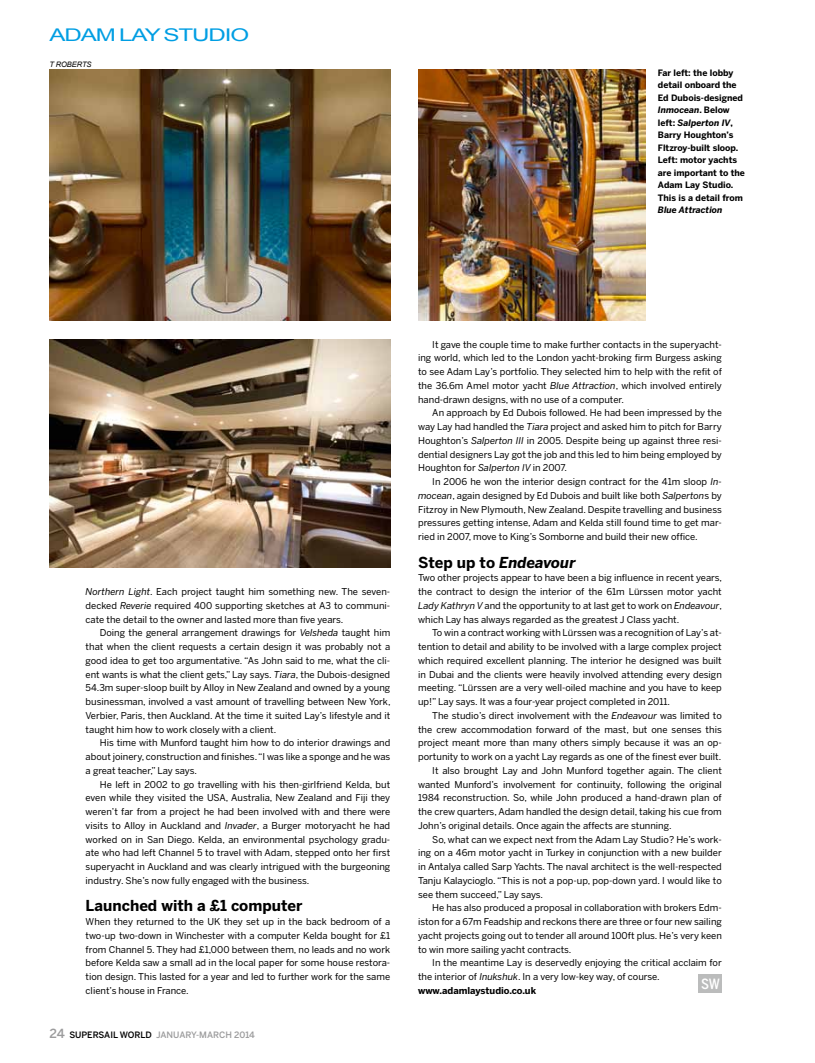
<style>
.page{position:relative;width:815px;height:1063px;background:#fff}
.page>*{position:absolute;margin:0;border:0;box-sizing:border-box;transform-origin:0 0}
.t1{font:17.5px "Arial";letter-spacing:-.045em;color:#009ee3;scale:1.38 1}
.t2{font:700 15px "Benton Sans";color:#000}
.t3{font:italic 700 15px "Benton Sans";letter-spacing:-.005em;color:#000}
.t4{font:500 14px "Benton Sans Cond";color:#fff}
.t5{font:9.38px/13.8px "Benton Sans";color:#000;text-align:justify}
.t6{font:700 9.38px "Benton Sans";color:#000}
.t7{font:700 8.75px/12.5px "Benton Sans";color:#000}
.t8{font:500 8.75px "Benton Sans";color:#9c9c9d}
.t9{font:italic 700 8.75px "Benton Sans";color:#000}
.t10{font:italic 7.5px "Arial";letter-spacing:-.005em;color:#000}
.s1{font-style:italic}
.s2{font-size:12.5px}
.s3{color:#000}
.s4{font-style:normal}
</style>
<div class="page">
<div style="left:699px;top:974px;width:23px;height:19px;background:#bbbcbc"></div>
<img style="left:50px;top:70px;width:340px;height:250px">
<img style="left:50px;top:339px;width:340px;height:228px">
<img style="left:418px;top:70px;width:228px;height:250px">
<h1 class="t1" style="left:50px;top:24px;width:146px">ADAM LAY STUDIO</h1>
<p class="t10" style="left:50px;top:59px;width:44px">T ROBERTS</p>
<p class="t7" style="left:658px;top:66px;width:89px">Far left: the lobby detail onboard the<br>Ed Dubois-designed<br><span class="s1">Inmocean</span>. Below left: <span class="s1">Salperton IV</span>,<br>Barry Houghton’s<br>Fltzroy-built sloop.<br>Left: motor yachts are important to the<br>Adam Lay Studio.<br>This is a detail from</p>
<p class="t9" style="left:658px;top:205px;width:66px">Blue Attraction</p>
<p class="t5" style="left:86px;top:585px;width:306px"><span class="s1">Northern Light</span>. Each project taught him something new. The seven&shy;decked <span class="s1">Reverie</span> required 400 supporting sketches at A3 to communi&shy;cate the detail to the owner and lasted more than five years.</p>
<p class="t5" style="left:86px;top:626px;width:306px;text-indent:14px">Doing the general arrangement drawings for <span class="s1">Velsheda</span> taught him that when the client requests a certain design it was probably not a good idea to get too argumentative. “As John said to me, what the cli&shy;ent wants is what the client gets,” Lay says. <span class="s1">Tiara</span>, the Dubois-designed 54.3m super-sloop built by Alloy in New Zealand and owned by a young businessman, involved a vast amount of travelling between New York, Verbier, Paris, then Auckland. At the time it suited Lay’s lifestyle and it taught him how to work closely with a client.</p>
<p class="t5" style="left:86px;top:736px;width:306px;text-indent:14px">His time with Munford taught him how to do interior drawings and about joinery, construction and finishes. “I was like a sponge and he was a great teacher,” Lay says.</p>
<p class="t5" style="left:86px;top:777px;width:306px;text-indent:14px">He left in 2002 to go travelling with his then-girlfriend Kelda, but even while they visited the USA, Australia, New Zealand and Fiji they weren’t far from a project he had been involved with and there were visits to Alloy in Auckland and <span class="s1">Invader</span>, a Burger motoryacht he had worked on in San Diego. Kelda, an environmental psychology gradu&shy;ate who had left Channel 5 to travel with Adam, stepped onto her first superyacht in Auckland and was clearly intrigued with the burgeoning industry. She’s now fully engaged with the business.</p>
<h2 class="t2" style="left:86px;top:897px;width:218px">Launched with a £1 computer</h2>
<p class="t5" style="left:86px;top:915px;width:306px">When they returned to the UK they set up in the back bedroom of a two-up two-down in Winchester with a computer Kelda bought for £1 from Channel 5. They had £1,000 between them, no leads and no work before Kelda saw a small ad in the local paper for some house restora&shy;tion design. This lasted for a year and led to further work for the same client’s house in France.</p>
<p class="t8" style="left:50px;top:1030px;width:207px"><span class="s2">24</span> <span class="s3">SUPERSAIL WORLD</span> JANUARY-MARCH 2014</p>
<p class="t5" style="left:418px;top:337px;width:305px;text-indent:14px">It gave the couple time to make further contacts in the superyacht&shy;ing world, which led to the London yacht-broking firm Burgess asking to see Adam Lay’s portfolio. They selected him to help with the refit of the 36.6m Amel motor yacht <span class="s1">Blue Attraction</span>, which involved entirely hand-drawn designs, with no use of a computer.</p>
<p class="t5" style="left:418px;top:406px;width:305px;text-indent:14px">An approach by Ed Dubois followed. He had been impressed by the way Lay had handled the <span class="s1">Tiara</span> project and asked him to pitch for Barry Houghton’s <span class="s1">Salperton III</span> in 2005. Despite being up against three resi&shy;dential designers Lay got the job and this led to him being employed by Houghton for <span class="s1">Salperton IV</span> in 2007.</p>
<p class="t5" style="left:418px;top:475px;width:305px;text-indent:14px">In 2006 he won the interior design contract for the 41m sloop <span class="s1">In&shy;mocean</span>, again designed by Ed Dubois and built like both <span class="s1">Salperton</span>s by Fitzroy in New Plymouth, New Zealand. Despite travelling and business pressures getting intense, Adam and Kelda still found time to get mar&shy;ried in 2007, move to King’s Somborne and build their new office.</p>
<h2 class="t3" style="left:418px;top:553px;width:159px"><span class="s4">Step up to</span> Endeavour</h2>
<p class="t5" style="left:418px;top:571px;width:305px">Two other projects appear to have been a big influence in recent years, the contract to design the interior of the 61m Lürssen motor yacht <span class="s1">Lady Kathryn V</span> and the opportunity to at last get to work on <span class="s1">Endeavour</span>, which Lay has always regarded as the greatest J Class yacht.</p>
<p class="t5" style="left:418px;top:626px;width:305px;text-indent:14px">To win a contract working with Lürssen was a recognition of Lay’s at&shy;tention to detail and ability to be involved with a large complex project which required excellent planning. The interior he designed was built in Dubai and the clients were heavily involved attending every design meeting. “Lürssen are a very well-oiled machine and you have to keep up!” Lay says. It was a four-year project completed in 2011.</p>
<p class="t5" style="left:432px;top:708px;width:291px">The studio’s direct involvement with the <span class="s1">Endeavour</span> was limited to</p>
<p class="t5" style="left:418px;top:722px;width:305px">the crew accommodation forward of the mast, but one senses this</p>
<p class="t5" style="left:418px;top:736px;width:305px">project meant more than many others simply because it was an op-</p>
<p class="t5" style="left:418px;top:750px;width:305px">portunity to work on a yacht Lay regards as one of the finest ever built.</p>
<p class="t5" style="left:432px;top:763px;width:291px">It also brought Lay and John Munford together again. The client</p>
<p class="t5" style="left:418px;top:777px;width:305px">wanted Munford’s involvement for continuity, following the original</p>
<p class="t5" style="left:418px;top:791px;width:305px">1984 reconstruction. So, while John produced a hand-drawn plan of</p>
<p class="t5" style="left:418px;top:805px;width:305px">the crew quarters, Adam handled the design detail, taking his cue from</p>
<p class="t5" style="left:418px;top:818px;width:255px">John’s original details. Once again the affects are stunning.</p>
<p class="t5" style="left:432px;top:832px;width:291px">So, what can we expect next from the Adam Lay Studio? He’s work-</p>
<p class="t5" style="left:418px;top:846px;width:305px">ing on a 46m motor yacht in Turkey in conjunction with a new builder</p>
<p class="t5" style="left:418px;top:860px;width:305px">in Antalya called Sarp Yachts. The naval architect is the well-respected</p>
<p class="t5" style="left:418px;top:873px;width:305px">Tanju Kalaycioglo. “This is not a pop-up, pop-down yard. I would like to</p>
<p class="t5" style="left:418px;top:887px;width:127px">see them succeed,” Lay says.</p>
<p class="t5" style="left:432px;top:901px;width:291px">He has also produced a proposal in collaboration with brokers Edm-</p>
<p class="t5" style="left:418px;top:915px;width:305px">iston for a 67m Feadship and reckons there are three or four new sailing</p>
<p class="t5" style="left:418px;top:928px;width:305px">yacht projects going out to tender all around 100ft plus. He’s very keen</p>
<p class="t5" style="left:418px;top:942px;width:155px">to win more sailing yacht contracts.</p>
<p class="t5" style="left:432px;top:956px;width:291px">In the meantime Lay is deservedly enjoying the critical acclaim for</p>
<p class="t5" style="left:418px;top:970px;width:243px">the interior of <span class="s1">Inukshuk</span>. In a very low-key way, of course.</p>
<p class="t6" style="left:418px;top:985px;width:120px">www.adamlaystudio.co.uk</p>
<h3 class="t4" style="left:701px;top:976px;width:20px">SW</h3>
</div>
